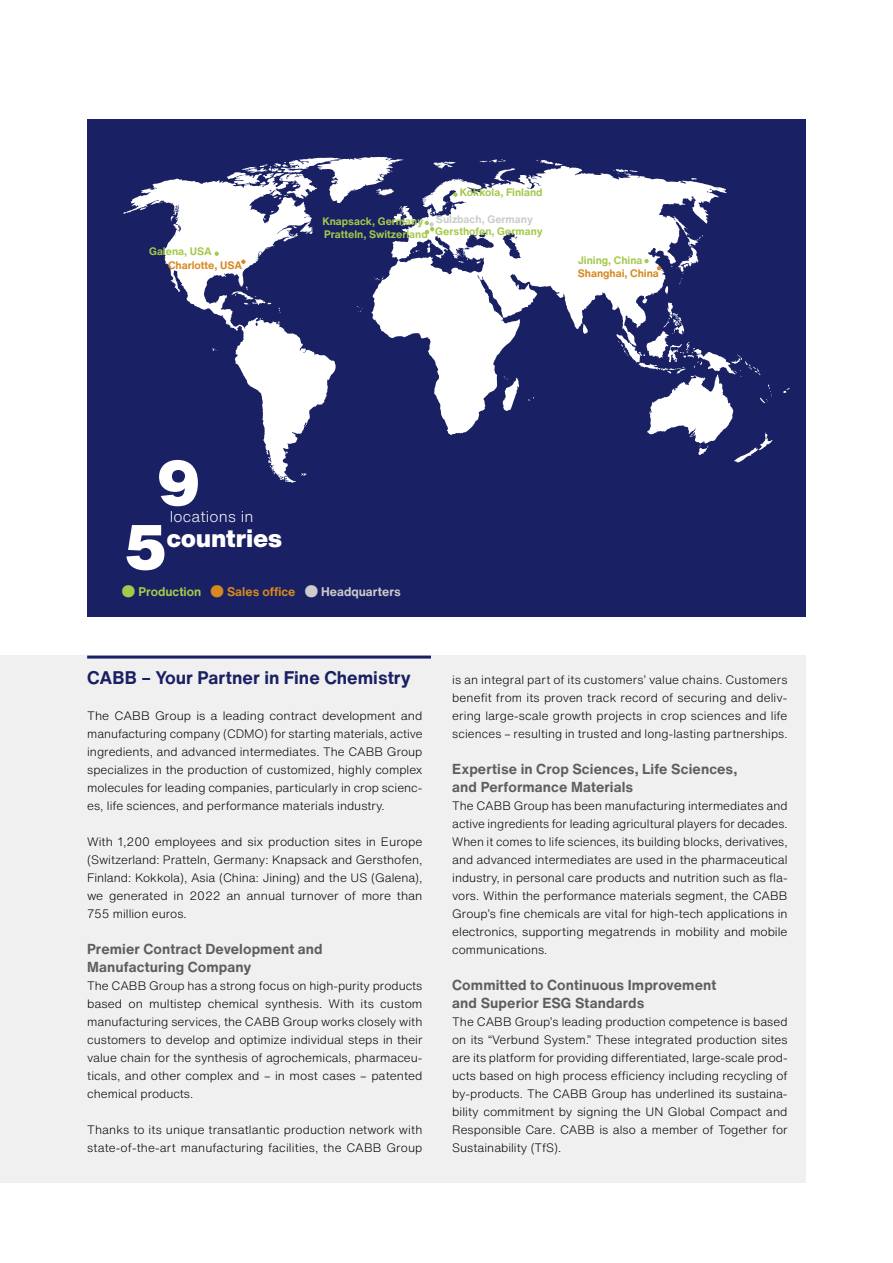
<style>
.page{position:relative;width:893px;height:1263px;background:#fff}
.page>*{position:absolute;margin:0;border:0;box-sizing:border-box;transform-origin:0 0}
.t1{font:900 61.95px "Helvetica Now Text";color:#fff}
.t2{font:900 24.75px "Helvetica Now Display";letter-spacing:.01em;color:#fff}
.t3{font:700 18px "Helvetica Now Text";color:#192063}
.t4{font:300 15.3px "Helvetica Now Text";letter-spacing:.015em;color:#fff}
.t5{font:700 14.25px/18px "Helvetica Now Text";letter-spacing:.01em;color:#5d5f5d}
.t6{font:700 12.45px "Helvetica Now Text";color:#cbcccc}
.t7{font:300 12px/18px "Helvetica Now Text";color:#000;text-align:justify}
.t8{font:700 10.65px "Helvetica Now Text";color:#a5c94b}
.t9{font:700 10.65px "Helvetica Now Text";color:#d68920}
.t10{font:700 10.65px "Helvetica Now Text";color:#cbcccc}
.s1{color:#a5c94b}
.s2{color:#d68920}
</style>
<div class="page">
<div style="left:0;top:655px;width:806px;height:527px;background:#f0f0f0"></div>
<div style="left:87px;top:119px;width:719px;height:498px;background:#192063"></div>
<svg style="left:371px;top:166px;width:356px;height:269px;fill:#fff"></svg>
<svg style="left:536px;top:160px;width:26px;height:6px"></svg>
<svg style="left:583px;top:324px;width:5px;height:10px"></svg>
<svg style="left:503px;top:376px;width:16px;height:35px"></svg>
<svg style="left:528px;top:397px;width:6px;height:4px"></svg>
<svg style="left:783px;top:388px;width:7px;height:5px"></svg>
<svg style="left:691px;top:178px;width:6px;height:2px"></svg>
<svg style="left:613px;top:169px;width:25px;height:6px"></svg>
<svg style="left:433px;top:162px;width:22px;height:6px"></svg>
<svg style="left:123px;top:178px;width:213px;height:288px"></svg>
<svg style="left:269px;top:466px;width:38px;height:17px"></svg>
<svg style="left:171px;top:207px;width:8px;height:14px"></svg>
<svg style="left:140px;top:206px;width:8px;height:4px"></svg>
<svg style="left:226px;top:286px;width:45px;height:19px"></svg>
<svg style="left:272px;top:321px;width:8px;height:3px"></svg>
<svg style="left:279px;top:307px;width:2px;height:6px"></svg>
<svg style="left:226px;top:157px;width:189px;height:79px"></svg>
<svg style="left:374px;top:277px;width:10px;height:4px"></svg>
<svg style="left:212px;top:348px;width:6px;height:3px"></svg>
<svg style="left:479px;top:159px;width:36px;height:26px"></svg>
<svg style="left:215px;top:252px;width:4px;height:4px"></svg>
<svg style="left:241px;top:260px;width:5px;height:4px"></svg>
<svg style="left:425px;top:193px;width:33px;height:41px"></svg>
<svg style="left:616px;top:235px;width:157px;height:227px"></svg>
<hr style="left:87px;top:655px;width:344px;height:3px;background:#192063">
<p class="t8" style="left:149px;top:243px;width:64px">Galena, USA</p>
<p class="t9" style="left:168px;top:257px;width:76px">Charlotte, USA</p>
<p class="t8" style="left:460px;top:184px;width:84px">Kokkola, Finland</p>
<p class="t10" style="left:436px;top:211px;width:99px">Sulzbach, Germany</p>
<p class="t8" style="left:324px;top:226px;width:220px">Pratteln, Switzerland Gersthofen, Germany</p>
<p class="t8" style="left:322px;top:213px;width:102px">Knapsack, Germany</p>
<p class="t8" style="left:578px;top:252px;width:66px">Jining, China</p>
<p class="t9" style="left:578px;top:265px;width:83px">Shanghai, China</p>
<h1 class="t1" style="left:155px;top:436px;width:48px">9</h1>
<p class="t4" style="left:170px;top:505px;width:85px">locations in</p>
<h1 class="t1" style="left:122px;top:500px;width:48px">5</h1>
<h2 class="t2" style="left:167px;top:521px;width:117px">countries</h2>
<p class="t6" style="left:122px;top:582px;width:280px"><span class="s1">● Production</span> <span class="s2">● Sales office</span> ● Headquarters</p>
<h3 class="t3" style="left:87px;top:664px;width:325px">CABB – Your Partner in Fine Chemistry</h3>
<p class="t7" style="left:87px;top:706px;width:337px">The CABB Group is a leading contract development and manufacturing company (CDMO) for starting materials, active ingredients, and advanced intermediates. The CABB Group specializes in the production of customized, highly complex molecules for leading companies, particularly in crop scienc&shy;es, life sciences, and performance materials industry.</p>
<p class="t7" style="left:87px;top:832px;width:337px">With 1,200 employees and six production sites in Europe (Switzerland: Pratteln, Germany: Knapsack and Gersthofen, Finland: Kokkola), Asia (China: Jining) and the US (Galena), we generated in 2022 an annual turnover of more than 755 million euros.</p>
<p class="t5" style="left:87px;top:940px;width:237px">Premier Contract Development and<br>Manufacturing Company</p>
<p class="t7" style="left:87px;top:976px;width:337px">The CABB Group has a strong focus on high-purity products based on multistep chemical synthesis. With its custom manufacturing services, the CABB Group works closely with customers to develop and optimize individual steps in their value chain for the synthesis of agrochemicals, pharmaceu&shy;ticals, and other complex and – in most cases – patented chemical products.</p>
<p class="t7" style="left:87px;top:1120px;width:337px">Thanks to its unique transatlantic production network with state-of-the-art manufacturing facilities, the CABB Group</p>
<p class="t7" style="left:452px;top:670px;width:337px">is an integral part of its customers’ value chains. Customers benefit from its proven track record of securing and deliv&shy;ering large-scale growth projects in crop sciences and life sciences – resulting in trusted and long-lasting partnerships.</p>
<p class="t5" style="left:452px;top:760px;width:287px">Expertise in Crop Sciences, Life Sciences, and Performance Materials</p>
<p class="t7" style="left:452px;top:796px;width:337px">The CABB Group has been manufacturing intermediates and active ingredients for leading agricultural players for decades.<br>When it comes to life sciences, its building blocks, derivatives, and advanced intermediates are used in the pharmaceutical industry, in personal care products and nutrition such as fla&shy;vors. Within the performance materials segment, the CABB Group’s fine chemicals are vital for high-tech applications in electronics, supporting megatrends in mobility and mobile communications.</p>
<p class="t5" style="left:452px;top:976px;width:266px">Committed to Continuous Improvement and Superior ESG Standards</p>
<p class="t7" style="left:452px;top:1012px;width:337px">The CABB Group’s leading production competence is based on its “Verbund System.” These integrated production sites are its platform for providing differentiated, large-scale prod&shy;ucts based on high process efficiency including recycling of by-products. The CABB Group has underlined its sustaina&shy;bility commitment by signing the UN Global Compact and Responsible Care. CABB is also a member of Together for Sustainability (TfS).</p>
</div>
